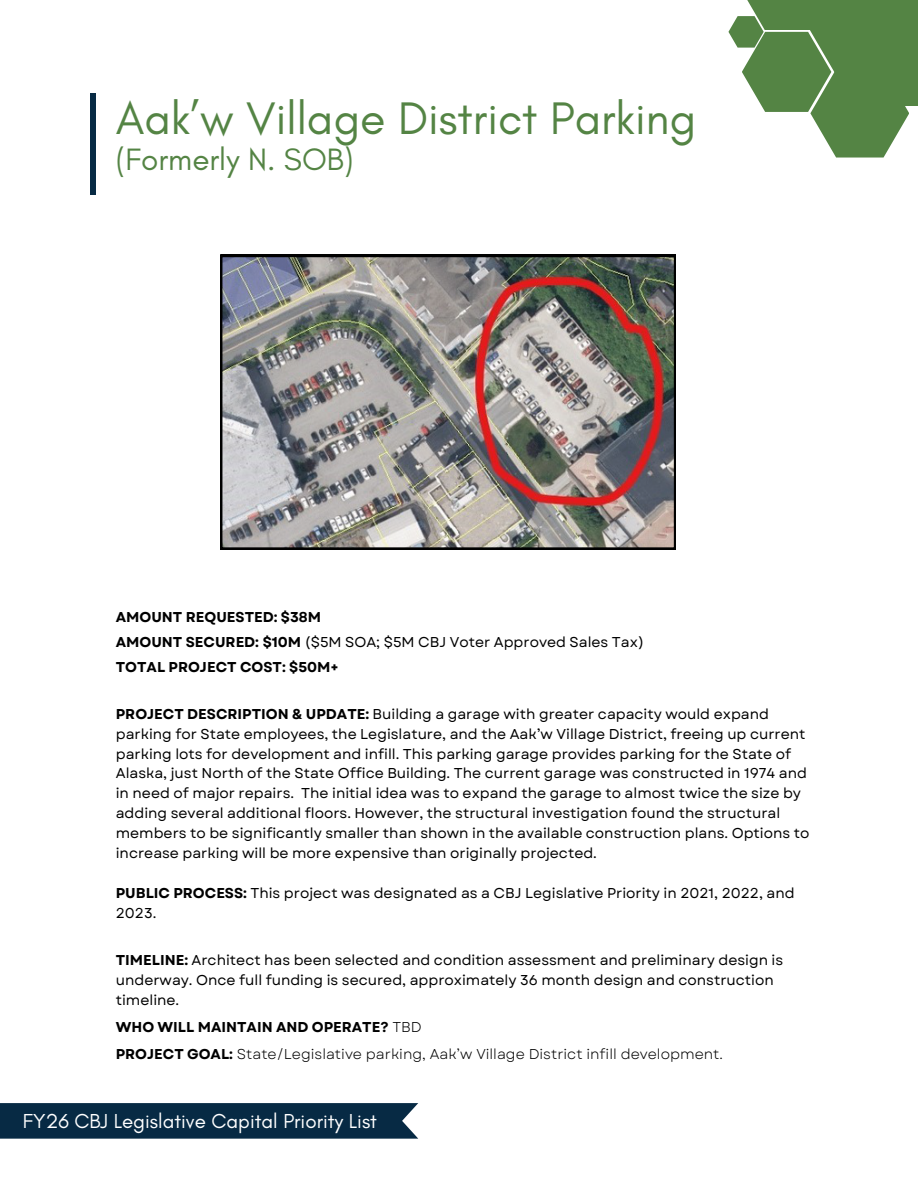
<style>
.page{position:relative;width:918px;height:1188px;background:#fff}
.page>*{position:absolute;margin:0;border:0;box-sizing:border-box;transform-origin:0 0}
.t1{font:46.5px "Glacial Indifference";color:#548444}
.t2{font:31.5px "Glacial Indifference";color:#548444}
.t3{font:20.55px "Glacial Indifference";color:#fff}
.t4{font:14.25px/20px "Garet";color:#000}
.t5{font:14.25px "Garet";color:#000}
.t6{font:700 14.25px "Garet";color:#000}
.s1{font-weight:700}
.s2{font-weight:400}
</style>
<div class="page">
<div style="left:90px;top:93px;width:6px;height:102px;background:#072a44"></div>
<div style="left:792px;top:0;width:126px;height:106px;background:#548444"></div>
<svg style="left:728px;top:16px;width:181px;height:142px"></svg>
<div style="left:739px;top:0;width:107px;height:30px;background:#548444"></div>
<svg style="left:0;top:1103px;width:418px;height:36px;background:#0e3049"></svg>
<img style="left:220px;top:255px;width:456px;height:295px">
<p class="t1" style="left:116px;top:90px;width:582px">Aak’w Village District Parking</p>
<p class="t2" style="left:116px;top:140px;width:239px">(Formerly N. SOB)</p>
<p class="t6" style="left:116px;top:607px;width:207px">AMOUNT REQUESTED: $38M</p>
<p class="t4" style="left:116px;top:632px;width:530px"><span class="s1">AMOUNT SECURED: $10M</span> ($5M SOA; $5M CBJ Voter Approved Sales Tax)</p>
<p class="t6" style="left:116px;top:656px;width:224px">TOTAL PROJECT COST: $50M+</p>
<p class="t4" style="left:116px;top:704px;width:695px"><span class="s1">PROJECT DESCRIPTION &amp; UPDATE:</span> Building a garage with greater capacity would expand parking for State employees, the Legislature, and the Aak’w Village District, freeing up current parking lots for development and infill. This parking garage provides parking for the State of Alaska, just North of the State Office Building. The current garage was constructed in 1974 and in need of major repairs. The initial idea was to expand the garage to almost twice the size by adding several additional floors. However, the structural investigation found the structural members to be significantly smaller than shown in the available construction plans. Options to increase parking will be more expensive than originally projected.</p>
<p class="t4" style="left:116px;top:883px;width:680px"><span class="s1">PUBLIC PROCESS:</span> This project was designated as a CBJ Legislative Priority in 2021, 2022, and<br>2023.</p>
<p class="t4" style="left:116px;top:950px;width:669px"><span class="s1">TIMELINE:</span> Architect has been selected and condition assessment and preliminary design is underway. Once full funding is secured, approximately 36 month design and construction timeline.</p>
<p class="t6" style="left:116px;top:1017px;width:307px">WHO WILL MAINTAIN AND OPERATE? <span class="s2">TBD</span></p>
<h3 class="t5" style="left:116px;top:1044px;width:609px"><span class="s1">PROJECT GOAL:</span> State/Legislative parking, Aak’w Village District infill development.</h3>
<h2 class="t3" style="left:23px;top:1108px;width:356px">FY26 CBJ Legislative Capital Priority List</h2>
</div>
